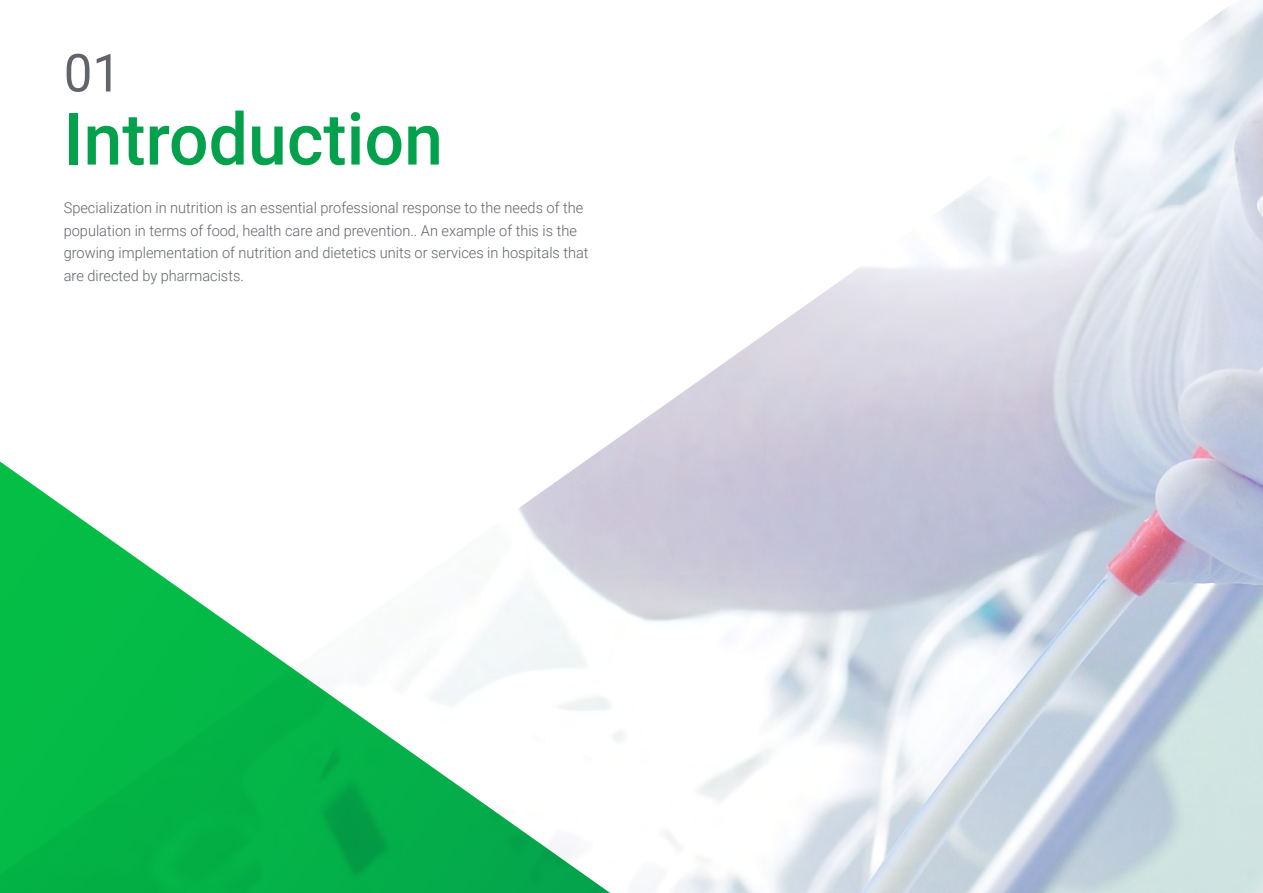
<style>
.page{position:relative;width:1263px;height:893px;background:#fff}
.page>*{position:absolute;margin:0;border:0;box-sizing:border-box;transform-origin:0 0}
.t1{font:500 72px "Roboto";color:#04a14d}
.t2{font:52.5px "Roboto";color:#61646a}
.t3{font:300 15px/22.5px "Roboto";color:#61646a}
</style>
<div class="page">
<img style="left:607px;top:0;width:656px;height:893px">
<svg style="left:0;top:446px;width:640px;height:447px"></svg>
<h2 class="t2" style="left:64px;top:36px;width:59px">01</h2>
<h1 class="t1" style="left:64px;top:89px;width:381px">Introduction</h1>
<p class="t3" style="left:64px;top:196px;width:526px">Specialization in nutrition is an essential professional response to the needs of the population in terms of food, health care and prevention.. An example of this is the growing implementation of nutrition and dietetics units or services in hospitals that are directed by pharmacists.</p>
</div>
